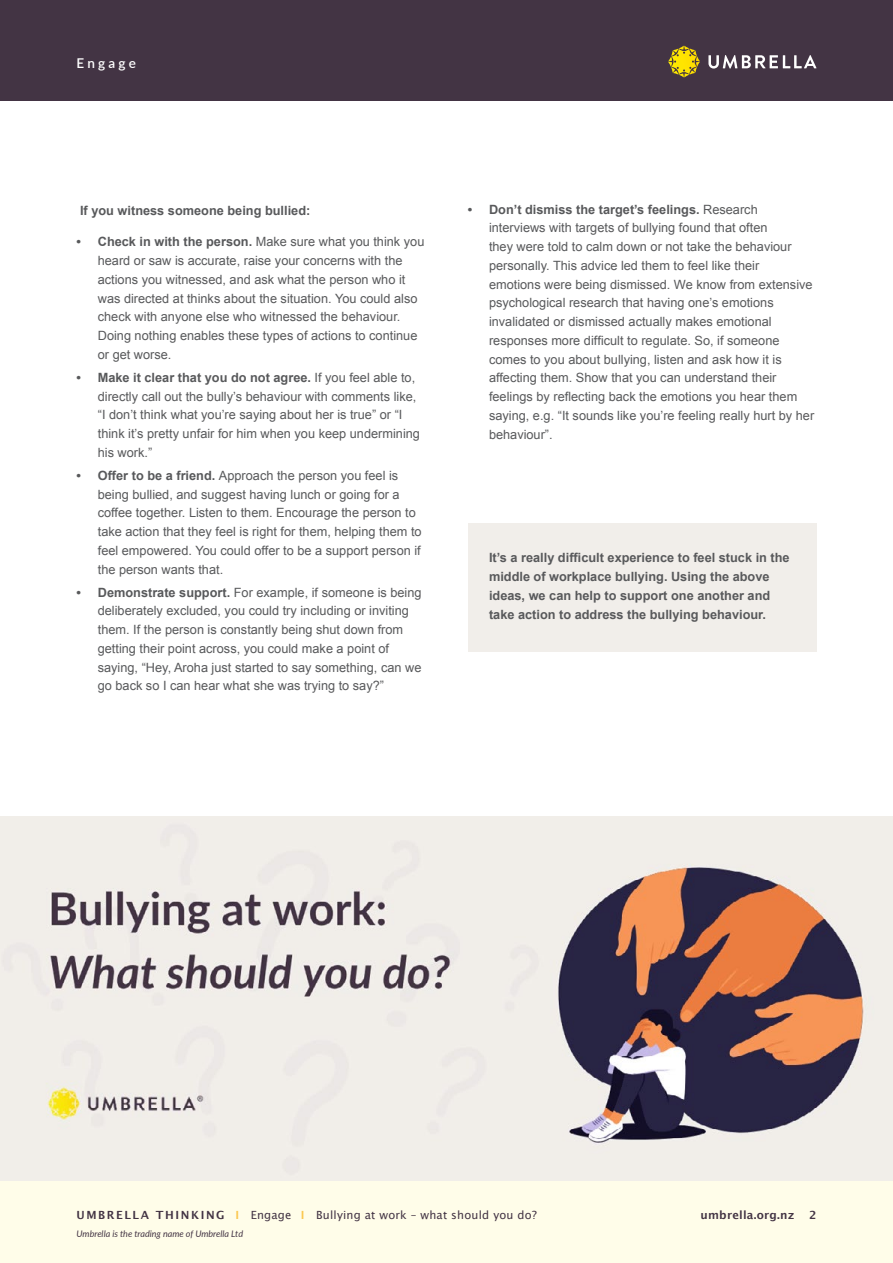
<style>
.page{position:relative;width:893px;height:1263px;background:#fff}
.page>*{position:absolute;margin:0;border:0;box-sizing:border-box;transform-origin:0 0}
.t1{font:600 13.5px "Lato";letter-spacing:.24em;color:#fff}
.t2{font:12.75px/18.8px "Arial";color:#58595b}
.t3{font:700 12.75px/18.8px "Arial";color:#58595b}
.t4{font:11.25px "Lucida Grande";letter-spacing:.02em;color:#433444}
.t5{font:700 11.25px "Lucida Grande";letter-spacing:.02em;color:#433444}
.t6{font:italic 9px "Lato";color:#433444}
.s1{font-weight:700}
.s2{font-weight:700;color:#fbc851}
</style>
<div class="page">
<div style="left:0;top:0;width:893px;height:101px;background:#433444"></div>
<svg style="left:668px;top:46px;width:32px;height:31px"></svg>
<svg style="left:708px;top:55px;width:108px;height:14px"></svg>
<div style="left:0;top:1180px;width:893px;height:83px;background:#fffde9"></div>
<div style="left:468px;top:523px;width:348px;height:129px;background:#f1eeea"></div>
<img style="left:0;top:816px;width:893px;height:364px">
<p class="t1" style="left:77px;top:53px;width:61px">Engage</p>
<p class="t3" style="left:80px;top:201px;width:232px">If you witness someone being bullied:</p>
<p class="t2" style="left:98px;top:233px;width:328px;text-indent:-21px"><span class="s1">• Check in with the person.</span> Make sure what you think you heard or saw is accurate, raise your concerns with the actions you witnessed, and ask what the person who it was directed at thinks about the situation. You could also check with anyone else who witnessed the behaviour.<br>Doing nothing enables these types of actions to continue or get worse.</p>
<p class="t2" style="left:98px;top:368px;width:324px;text-indent:-21px"><span class="s1">• Make it clear that you do not agree.</span> If you feel able to, directly call out the bully’s behaviour with comments like, “I don’t think what you’re saying about her is true” or “I think it’s pretty unfair for him when you keep undermining his work.”</p>
<p class="t2" style="left:98px;top:466px;width:325px;text-indent:-21px"><span class="s1">• Offer to be a friend.</span> Approach the person you feel is being bullied, and suggest having lunch or going for a coffee together. Listen to them. Encourage the person to take action that they feel is right for them, helping them to feel empowered. You could offer to be a support person if the person wants that.</p>
<p class="t2" style="left:98px;top:583px;width:325px;text-indent:-21px"><span class="s1">• Demonstrate support.</span> For example, if someone is being deliberately excluded, you could try including or inviting them. If the person is constantly being shut down from getting their point across, you could make a point of saying, “Hey, Aroha just started to say something, can we go back so I can hear what she was trying to say?”</p>
<p class="t2" style="left:489px;top:200px;width:327px;text-indent:-21px"><span class="s1">• Don’t dismiss the target’s feelings.</span> Research interviews with targets of bullying found that often<br>they were told to calm down or not take the behaviour personally. This advice led them to feel like their<br>emotions were being dismissed. We know from extensive psychological research that having one’s emotions invalidated or dismissed actually makes emotional responses more difficult to regulate. So, if someone comes to you about bullying, listen and ask how it is affecting them. Show that you can understand their feelings by reflecting back the emotions you hear them saying, e.g. “It sounds like you’re feeling really hurt by her behaviour”.</p>
<p class="t3" style="left:489px;top:549px;width:302px">It’s a really difficult experience to feel stuck in the middle of workplace bullying. Using the above ideas, we can help to support one another and take action to address the bullying behaviour.</p>
<p class="t4" style="left:77px;top:1208px;width:462px"><span class="s1">UMBRELLA THINKING</span> <span class="s2">I</span> Engage <span class="s2">I</span> Bullying at work – what should you do?</p>
<p class="t5" style="left:701px;top:1205px;width:95px">umbrella.org.nz</p>
<p class="t5" style="left:809px;top:1205px;width:9px">2</p>
<p class="t6" style="left:77px;top:1227px;width:168px">Umbrella is the trading name of Umbrella Ltd</p>
</div>
